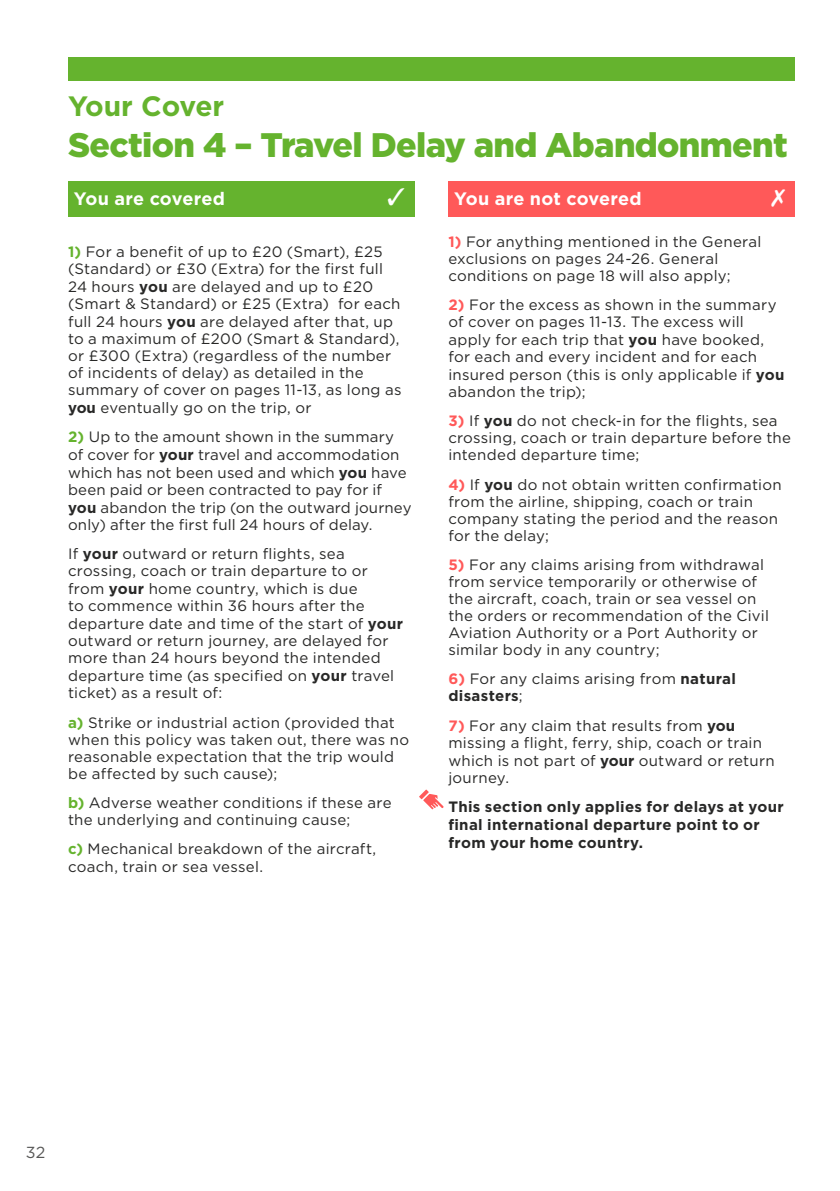
<style>
.page{position:relative;width:840px;height:1191px;background:#fff}
.page>*{position:absolute;margin:0;border:0;box-sizing:border-box;transform-origin:0 0}
.t1{font:900 34px "Gotham";letter-spacing:-.02em;color:#65b32e}
.t2{font:700 28px "Gotham";letter-spacing:-.01em;color:#65b32e}
.t3{font:700 18px "Gotham";letter-spacing:.01em;color:#fff}
.t4{font:16px "Gotham";color:#575756}
.t5{font:15px/17.4px "Gotham";letter-spacing:.015em;color:#282827}
.t6{font:700 15px/18px "Gotham";letter-spacing:.02em;color:#282827}
.s1{font-weight:700;color:#65b32e}
.s2{font-weight:700}
.s3{font-weight:700;color:#ff5959}
</style>
<div class="page">
<div style="left:68px;top:181px;width:346px;height:36px;background:#65b32e"></div>
<div style="left:448px;top:181px;width:346px;height:36px;background:#ff5959"></div>
<div style="left:68px;top:57px;width:726px;height:23px;background:#65b32e"></div>
<svg style="left:419px;top:789px;width:9px;height:10px"></svg>
<svg style="left:423px;top:794px;width:20px;height:15px"></svg>
<h2 class="t2" style="left:68px;top:88px;width:158px">Your Cover</h2>
<h1 class="t1" style="left:68px;top:122px;width:720px">Section 4 – Travel Delay and Abandonment</h1>
<p class="t3" style="left:74px;top:187px;width:152px">You are covered</p>
<p class="t5" style="left:68px;top:242px;width:335px"><span class="s1">1)</span> For a benefit of up to £20 (Smart), £25 (Standard) or £30 (Extra) for the first full 24 hours <span class="s2">you</span> are delayed and up to £20 (Smart &amp; Standard) or £25 (Extra) for each full 24 hours <span class="s2">you</span> are delayed after that, up to a maximum of £200 (Smart &amp; Standard), or £300 (Extra) (regardless of the number of incidents of delay) as detailed in the summary of cover on pages 11-13, as long as <span class="s2">you</span> eventually go on the trip, or</p>
<p class="t5" style="left:68px;top:427px;width:345px"><span class="s1">2)</span> Up to the amount shown in the summary of cover for <span class="s2">your</span> travel and accommodation which has not been used and which <span class="s2">you</span> have been paid or been contracted to pay for if <span class="s2">you</span> abandon the trip (on the outward journey only) after the first full 24 hours of delay.</p>
<p class="t5" style="left:68px;top:545px;width:336px">If <span class="s2">your</span> outward or return flights, sea crossing, coach or train departure to or from <span class="s2">your</span> home country, which is due<br>to commence within 36 hours after the departure date and time of the start of <span class="s2">your </span>outward or return journey, are delayed for more than 24 hours beyond the intended departure time (as specified on <span class="s2">your</span> travel ticket) as a result of:</p>
<p class="t5" style="left:68px;top:713px;width:342px"><span class="s1">a)</span> Strike or industrial action (provided that when this policy was taken out, there was no reasonable expectation that the trip would be affected by such cause);</p>
<p class="t5" style="left:68px;top:794px;width:325px"><span class="s1">b)</span> Adverse weather conditions if these are the underlying and continuing cause;</p>
<p class="t5" style="left:68px;top:839px;width:309px;line-height:18px"><span class="s1">c)</span> Mechanical breakdown of the aircraft, coach, train or sea vessel.</p>
<p class="t3" style="left:454px;top:187px;width:189px">You are not covered</p>
<p class="t5" style="left:448px;top:232px;width:314px"><span class="s3">1)</span> For anything mentioned in the General exclusions on pages 24-26. General conditions on page 18 will also apply;</p>
<p class="t5" style="left:448px;top:295px;width:337px"><span class="s3">2)</span> For the excess as shown in the summary of cover on pages 11-13. The excess will apply for each trip that <span class="s2">you</span> have booked, for each and every incident and for each insured person (this is only applicable if <span class="s2">you </span>abandon the trip);</p>
<p class="t5" style="left:448px;top:412px;width:344px"><span class="s3">3)</span> If <span class="s2">you</span> do not check-in for the flights, sea crossing, coach or train departure before the intended departure time;</p>
<p class="t5" style="left:448px;top:475px;width:334px"><span class="s3">4)</span> If <span class="s2">you</span> do not obtain written confirmation from the airline, shipping, coach or train company stating the period and the reason for the delay;</p>
<p class="t5" style="left:448px;top:556px;width:322px"><span class="s3">5)</span> For any claims arising from withdrawal from service temporarily or otherwise of the aircraft, coach, train or sea vessel on the orders or recommendation of the Civil Aviation Authority or a Port Authority or similar body in any country;</p>
<p class="t5" style="left:448px;top:670px;width:289px"><span class="s3">6)</span> For any claims arising from <span class="s2">natural disasters</span>;</p>
<p class="t5" style="left:448px;top:716px;width:327px"><span class="s3">7)</span> For any claim that results from <span class="s2">you </span>missing a flight, ferry, ship, coach or train which is not part of <span class="s2">your</span> outward or return journey.</p>
<p class="t6" style="left:448px;top:797px;width:337px">This section only applies for delays at your final international departure point to or from your home country.</p>
<p class="t4" style="left:26px;top:1142px;width:21px">32</p>
</div>
